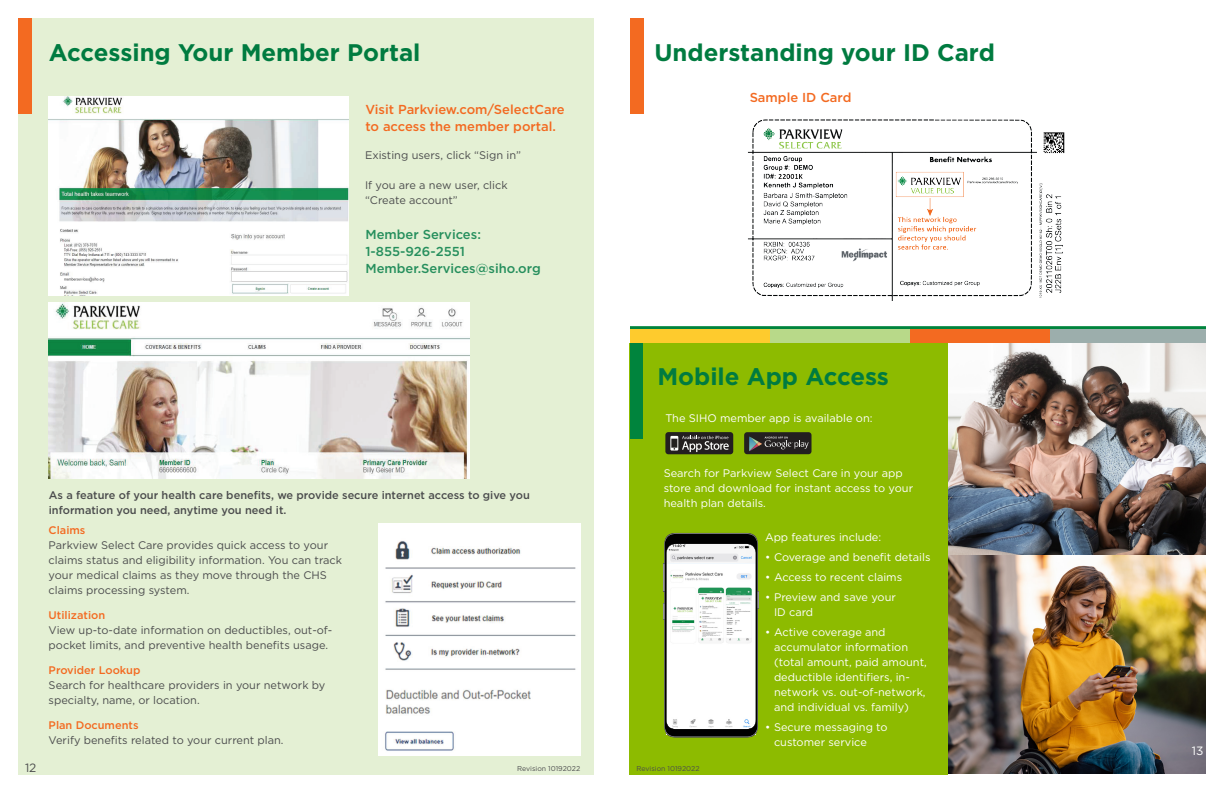
<style>
.page{position:relative;width:1224px;height:792px;background:#fff}
.page>*{position:absolute;margin:0;border:0;box-sizing:border-box;transform-origin:0 0}
.t1{font:700 24px "Gotham";color:#007b40}
.t2{font:500 13px/17px "Gotham";color:#f36a21}
.t3{font:500 13px "Gotham";color:#268f5d}
.t4{font:12px "Gotham";color:#4b4c4d}
.t5{font:12px "Gotham";color:#fff}
.t6{font:11px/15px "Gotham";color:#4b4c4d}
.t7{font:11px/15px "Gotham";color:#fff}
.t8{font:500 11px/15px "Gotham";color:#4b4c4d}
.t9{font:500 11px "Gotham";color:#f36a21}
.t10{font:7px "Gotham";color:#4b4c4d}
</style>
<div class="page">
<div style="left:19px;top:18px;width:575px;height:757px;background:#e4f0d4"></div>
<img style="left:379px;top:523px;width:201px;height:233px">
<img style="left:49px;top:96px;width:300px;height:199px">
<img style="left:49px;top:302px;width:420px;height:176px">
<div style="left:18px;top:18px;width:13px;height:96px;background:#f36a21"></div>
<div style="left:630px;top:19px;width:13px;height:95px;background:#f36a21"></div>
<div style="left:630px;top:343px;width:318px;height:432px;background:#8dbb00"></div>
<div style="left:630px;top:343px;width:13px;height:95px;background:#00843d"></div>
<div style="left:744px;top:432px;width:68px;height:22px;background:#231f20;border-radius:3px"></div>
<svg style="left:749px;top:437px;width:60px;height:14px"></svg>
<div style="left:665px;top:432px;width:68px;height:22px;background:#231f20;border-radius:3px"></div>
<svg style="left:670px;top:436px;width:59px;height:16px"></svg>
<svg style="left:630px;top:326px;width:576px;height:4px"></svg>
<img style="left:948px;top:343px;width:258px;height:431px">
<svg style="left:664px;top:533px;width:95px;height:204px"></svg>
<img style="left:748px;top:119px;width:317px;height:181px">
<div style="left:630px;top:330px;width:140px;height:13px;background:#fecb2d"></div>
<div style="left:770px;top:330px;width:140px;height:13px;background:#b8d989"></div>
<div style="left:910px;top:330px;width:140px;height:13px;background:#f36a21"></div>
<div style="left:1050px;top:330px;width:156px;height:13px;background:#9caeac"></div>
<p class="t1" style="left:49px;top:37px;width:373px">Accessing Your Member Portal</p>
<p class="t2" style="left:365px;top:101px;width:201px">Visit Parkview.com/SelectCare to access the member portal.</p>
<p class="t6" style="left:365px;top:147px;width:158px">Existing users, click “Sign in”</p>
<p class="t6" style="left:365px;top:177px;width:144px">If you are a new user, click</p>
<p class="t6" style="left:365px;top:192px;width:94px">“Create account”</p>
<p class="t3" style="left:365px;top:226px;width:117px">Member Services:</p>
<p class="t3" style="left:365px;top:243px;width:101px">1-855-926-2551</p>
<p class="t3" style="left:365px;top:260px;width:177px">Member.Services@siho.org</p>
<p class="t8" style="left:49px;top:487px;width:483px">As a feature of your health care benefits, we provide secure internet access to give you information you need, anytime you need it.</p>
<p class="t9" style="left:49px;top:522px;width:38px">Claims</p>
<p class="t6" style="left:49px;top:537px;width:295px">Parkview Select Care provides quick access to your claims status and eligibility information. You can track your medical claims as they move through the CHS claims processing system.</p>
<p class="t9" style="left:49px;top:607px;width:58px">Utilization</p>
<p class="t6" style="left:49px;top:622px;width:285px">View up-to-date information on deductibles, out-of&shy;pocket limits, and preventive health benefits usage.</p>
<p class="t9" style="left:49px;top:662px;width:93px">Provider Lookup</p>
<p class="t6" style="left:49px;top:677px;width:278px">Search for healthcare providers in your network by specialty, name, or location.</p>
<p class="t9" style="left:49px;top:717px;width:91px">Plan Documents</p>
<p class="t6" style="left:49px;top:732px;width:237px">Verify benefits related to your current plan.</p>
<p class="t1" style="left:654px;top:37px;width:342px">Understanding your ID Card</p>
<p class="t2" style="left:750px;top:89px;width:103px">Sample ID Card</p>
<p class="t1" style="left:657px;top:361px;width:233px">Mobile App Access</p>
<p class="t7" style="left:665px;top:410px;width:209px">The SIHO member app is available on:</p>
<p class="t7" style="left:664px;top:465px;width:251px">Search for Parkview Select Care in your app store and download for instant access to your health plan details.</p>
<p class="t7" style="left:765px;top:529px;width:118px">App features include:</p>
<p class="t7" style="left:765px;top:549px;width:167px">• Coverage and benefit details</p>
<p class="t7" style="left:765px;top:569px;width:139px">• Access to recent claims</p>
<p class="t7" style="left:774px;top:589px;width:123px;text-indent:-9px">• Preview and save your<br>ID card</p>
<p class="t7" style="left:774px;top:624px;width:154px;text-indent:-9px">• Active coverage and accumulator information (total amount, paid amount, deductible identifiers, in&shy;network vs. out-of-network, and individual vs. family)</p>
<p class="t7" style="left:774px;top:719px;width:115px;text-indent:-9px">• Secure messaging to customer service</p>
<p class="t4" style="left:25px;top:760px;width:13px">12</p>
<p class="t10" style="left:517px;top:764px;width:65px">Revision 10192022</p>
<p class="t10" style="left:636px;top:764px;width:65px">Revision 10192022</p>
<p class="t5" style="left:1192px;top:743px;width:13px">13</p>
</div>
